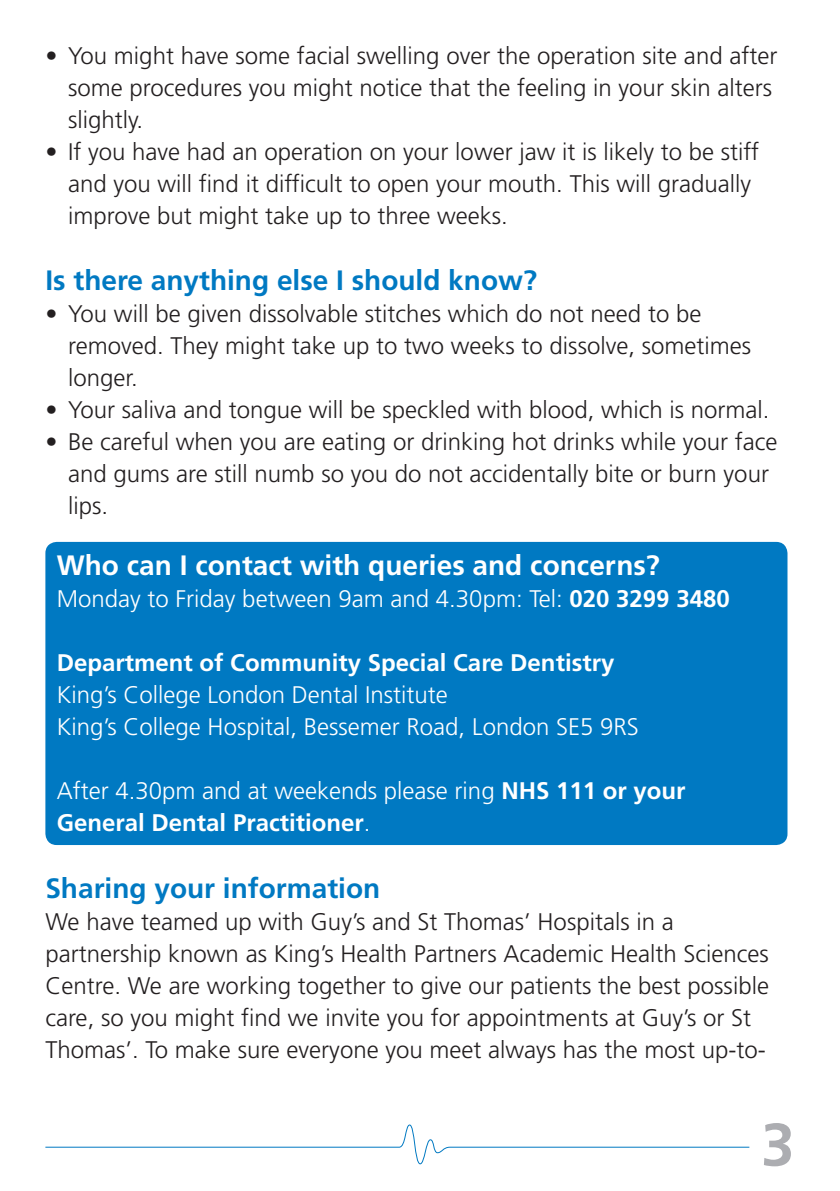
<style>
.page{position:relative;width:840px;height:1191px;background:#fff}
.page>*{position:absolute;margin:0;border:0;box-sizing:border-box;transform-origin:0 0}
.t1{font:700 60px "Frutiger";color:#acadb1}
.t2{font:700 28px "Frutiger";color:#0079c2}
.t3{font:700 28px "Frutiger";color:#fff}
.t4{font:300 24px/32px "Frutiger";color:#231f20}
.t5{font:300 24px/32px "Frutiger";color:#fff}
.t6{font:700 24px/32px "Frutiger";color:#fff}
.s1{font-weight:700}
.s2{font-weight:300}
</style>
<div class="page">
<svg style="left:45px;top:1124px;width:705px;height:40px"></svg>
<div style="left:45px;top:542px;width:742px;height:303px;background:#0079c2;border-radius:11px"></div>
<p class="t4" style="left:68px;top:40px;width:710px;text-indent:-23px">• You might have some facial swelling over the operation site and after some procedures you might notice that the feeling in your skin alters slightly.</p>
<p class="t4" style="left:68px;top:136px;width:692px;text-indent:-23px">• If you have had an operation on your lower jaw it is likely to be stiff and you will find it difficult to open your mouth. This will gradually improve but might take up to three weeks.</p>
<p class="t2" style="left:45px;top:264px;width:493px">Is there anything else I should know?</p>
<p class="t4" style="left:68px;top:297px;width:684px;text-indent:-23px">• You will be given dissolvable stitches which do not need to be removed. They might take up to two weeks to dissolve, sometimes longer.</p>
<p class="t4" style="left:45px;top:393px;width:725px">• Your saliva and tongue will be speckled with blood, which is normal.</p>
<p class="t4" style="left:68px;top:425px;width:710px;text-indent:-23px">• Be careful when you are eating or drinking hot drinks while your face and gums are still numb so you do not accidentally bite or burn your lips.</p>
<p class="t3" style="left:57px;top:549px;width:604px">Who can I contact with queries and concerns?</p>
<p class="t5" style="left:57px;top:582px;width:674px">Monday to Friday between 9am and 4.30pm: Tel: <span class="s1">020 3299 3480</span></p>
<p class="t6" style="left:57px;top:646px;width:559px">Department of Community Special Care Dentistry</p>
<p class="t5" style="left:57px;top:678px;width:583px">King’s College London Dental Institute<br>King’s College Hospital, Bessemer Road, London SE5 9RS</p>
<p class="t6" style="left:57px;top:774px;width:630px"><span class="s2">After 4.30pm and at weekends please ring</span> NHS 111 or your<br>General Dental Practitioner<span class="s2">.</span></p>
<p class="t2" style="left:45px;top:872px;width:336px">Sharing your information</p>
<p class="t4" style="left:45px;top:905px;width:724px">We have teamed up with Guy’s and St Thomas’ Hospitals in a partnership known as King’s Health Partners Academic Health Sciences Centre. We are working together to give our patients the best possible care, so you might find we invite you for appointments at Guy’s or St Thomas’. To make sure everyone you meet always has the most up-to-</p>
<h1 class="t1" style="left:760px;top:1109px;width:35px">3</h1>
</div>
